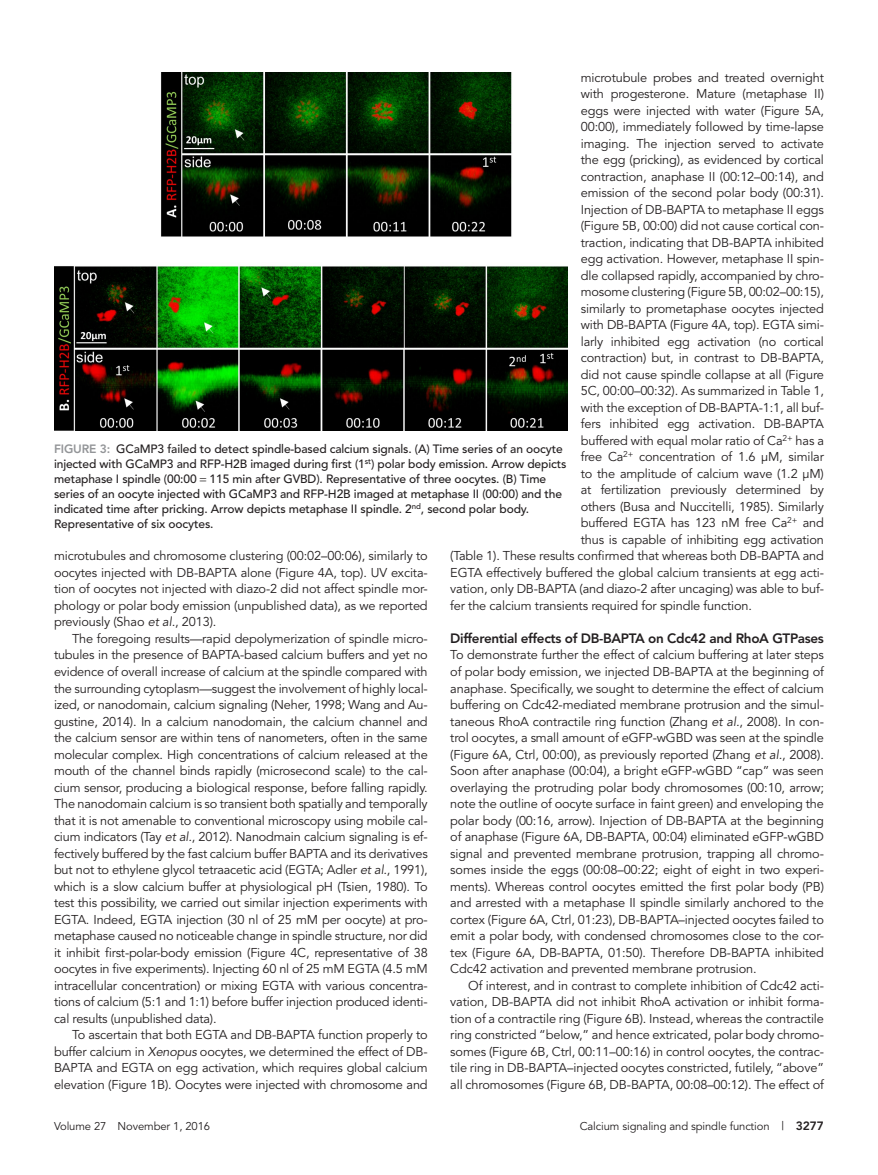
<style>
.page{position:relative;width:878px;height:1175px;background:#fff}
.page>*{position:absolute;margin:0;border:0;box-sizing:border-box;transform-origin:0 0}
.t1{font:800 13.5px "Avenir";letter-spacing:-.025em;color:#231f20}
.Para{font:12.75px/16.5px "Avenir";letter-spacing:-.01em;color:#231f20;text-align:justify}
.ParaFL{font:12.75px/16.5px "Avenir";letter-spacing:-.01em;color:#231f20;text-align:justify}
.FigCaption{font:500 12px/15px "Avenir";letter-spacing:-.01em;color:#231f20}
.t2{font:11.25px "Avenir";letter-spacing:-.01em;color:#231f20}
.s1{font-style:italic}
.s2{font-weight:800;color:#939598}
.s3{font-size:12px}
.s4{font-weight:800;font-size:12px}
</style>
<div class="page">
<img style="left:54px;top:72px;width:513px;height:358px">
<p class="Para" style="left:580px;top:69px;width:244px">microtubule probes and treated overnight</p>
<p class="Para" style="left:580px;top:86px;width:245px">with progesterone. Mature (metaphase II)</p>
<p class="Para" style="left:580px;top:102px;width:244px">eggs were injected with water (Figure 5A,</p>
<p class="Para" style="left:580px;top:119px;width:245px">00:00), immediately followed by time-lapse</p>
<p class="Para" style="left:580px;top:135px;width:244px">imaging. The injection served to activate</p>
<p class="Para" style="left:580px;top:152px;width:245px">the egg (pricking), as evidenced by cortical</p>
<p class="Para" style="left:580px;top:168px;width:245px">contraction, anaphase II (00:12–00:14), and</p>
<p class="Para" style="left:580px;top:185px;width:245px">emission of the second polar body (00:31).</p>
<p class="Para" style="left:580px;top:201px;width:245px">Injection of DB-BAPTA to metaphase II eggs</p>
<p class="Para" style="left:580px;top:218px;width:245px">(Figure 5B, 00:00) did not cause cortical con-</p>
<p class="Para" style="left:580px;top:234px;width:244px">traction, indicating that DB-BAPTA inhibited</p>
<p class="Para" style="left:580px;top:251px;width:245px">egg activation. However, metaphase II spin-</p>
<p class="Para" style="left:580px;top:267px;width:245px">dle collapsed rapidly, accompanied by chro-</p>
<p class="Para" style="left:580px;top:284px;width:244px">mosome clustering (Figure 5B, 00:02–00:15),</p>
<p class="Para" style="left:580px;top:300px;width:244px">similarly to prometaphase oocytes injected</p>
<p class="Para" style="left:580px;top:317px;width:245px">with DB-BAPTA (Figure 4A, top). EGTA simi-</p>
<p class="Para" style="left:580px;top:333px;width:244px">larly inhibited egg activation (no cortical</p>
<p class="Para" style="left:580px;top:350px;width:245px">contraction) but, in contrast to DB-BAPTA,</p>
<p class="Para" style="left:580px;top:366px;width:244px">did not cause spindle collapse at all (Figure</p>
<p class="Para" style="left:580px;top:383px;width:245px">5C, 00:00–00:32). As summarized in Table 1,</p>
<p class="Para" style="left:580px;top:399px;width:245px">with the exception of DB-BAPTA-1:1, all buf-</p>
<p class="Para" style="left:580px;top:416px;width:245px">fers inhibited egg activation. DB-BAPTA</p>
<p class="Para" style="left:580px;top:432px;width:244px">buffered with equal molar ratio of Ca<sup>2+</sup> has a</p>
<p class="Para" style="left:580px;top:449px;width:244px">free Ca<sup>2+</sup> concentration of 1.6 μM, similar</p>
<p class="Para" style="left:580px;top:465px;width:245px">to the amplitude of calcium wave (1.2 μM)</p>
<p class="Para" style="left:580px;top:482px;width:244px">at fertilization previously determined by</p>
<p class="Para" style="left:580px;top:498px;width:245px">others (Busa and Nuccitelli, 1985). Similarly</p>
<p class="Para" style="left:580px;top:515px;width:245px">buffered EGTA has 123 nM free Ca<sup>2+</sup> and</p>
<p class="Para" style="left:580px;top:531px;width:245px">thus is capable of inhibiting egg activation</p>
<p class="Para" style="left:450px;top:548px;width:375px">(Table 1). These results confirmed that whereas both DB-BAPTA and</p>
<p class="Para" style="left:450px;top:564px;width:375px">EGTA effectively buffered the global calcium transients at egg acti-</p>
<p class="Para" style="left:450px;top:581px;width:375px">vation, only DB-BAPTA (and diazo-2 after uncaging) was able to buf-</p>
<p class="Para" style="left:450px;top:597px;width:303px">fer the calcium transients required for spindle function.</p>
<h2 class="t1" style="left:450px;top:630px;width:375px">Differential effects of DB-BAPTA on Cdc42 and RhoA GTPases</h2>
<p class="ParaFL" style="left:450px;top:647px;width:375px">To demonstrate further the effect of calcium buffering at later steps of polar body emission, we injected DB-BAPTA at the beginning of anaphase. Specifically, we sought to determine the effect of calcium buffering on Cdc42-mediated membrane protrusion and the simul&shy;taneous RhoA contractile ring function (Zhang <span class="s1">et al.</span>, 2008). In con&shy;trol oocytes, a small amount of eGFP-wGBD was seen at the spindle (Figure 6A, Ctrl, 00:00), as previously reported (Zhang <span class="s1">et al.</span>, 2008).<br>Soon after anaphase (00:04), a bright eGFP-wGBD “cap” was seen overlaying the protruding polar body chromosomes (00:10, arrow; note the outline of oocyte surface in faint green) and enveloping the polar body (00:16, arrow). Injection of DB-BAPTA at the beginning of anaphase (Figure 6A, DB-BAPTA, 00:04) eliminated eGFP-wGBD signal and prevented membrane protrusion, trapping all chromo&shy;somes inside the eggs (00:08–00:22; eight of eight in two experi&shy;ments). Whereas control oocytes emitted the first polar body (PB) and arrested with a metaphase II spindle similarly anchored to the cortex (Figure 6A, Ctrl, 01:23), DB-BAPTA–injected oocytes failed to emit a polar body, with condensed chromosomes close to the cor&shy;tex (Figure 6A, DB-BAPTA, 01:50). Therefore DB-BAPTA inhibited Cdc42 activation and prevented membrane protrusion.</p>
<p class="Para" style="left:450px;top:977px;width:375px;text-indent:18px">Of interest, and in contrast to complete inhibition of Cdc42 acti&shy;vation, DB-BAPTA did not inhibit RhoA activation or inhibit forma&shy;tion of a contractile ring (Figure 6B). Instead, whereas the contractile ring constricted “below,” and hence extricated, polar body chromo&shy;somes (Figure 6B, Ctrl, 00:11–00:16) in control oocytes, the contrac&shy;tile ring in DB-BAPTA–injected oocytes constricted, futilely, “above” all chromosomes (Figure 6B, DB-BAPTA, 00:08–00:12). The effect of</p>
<p class="FigCaption" style="left:54px;top:442px;width:514px"><span class="s2">FIGURE 3:</span> GCaMP3 failed to detect spindle-based calcium signals. (A) Time series of an oocyte injected with GCaMP3 and RFP-H2B imaged during first (1<sup>st</sup>) polar body emission. Arrow depicts metaphase I spindle (00:00 115 min after GVBD). Representative of three oocytes. (B) Time series of an oocyte injected with GCaMP3 and RFP-H2B imaged at metaphase II (00:00) and the indicated time after pricking. Arrow depicts metaphase II spindle. 2<sup>nd</sup>, second polar body.<br>Representative of six oocytes.</p>
<p class="Para" style="left:54px;top:548px;width:375px">microtubules and chromosome clustering (00:02–00:06), similarly to oocytes injected with DB-BAPTA alone (Figure 4A, top). UV excita&shy;tion of oocytes not injected with diazo-2 did not affect spindle mor&shy;phology or polar body emission (unpublished data), as we reported previously (Shao <span class="s1">et al.</span>, 2013).</p>
<p class="Para" style="left:54px;top:630px;width:375px;text-indent:18px">The foregoing results—rapid depolymerization of spindle micro&shy;tubules in the presence of BAPTA-based calcium buffers and yet no evidence of overall increase of calcium at the spindle compared with the surrounding cytoplasm—suggest the involvement of highly local&shy;ized, or nanodomain, calcium signaling (Neher, 1998; Wang and Au&shy;gustine, 2014). In a calcium nanodomain, the calcium channel and the calcium sensor are within tens of nanometers, often in the same molecular complex. High concentrations of calcium released at the mouth of the channel binds rapidly (microsecond scale) to the cal&shy;cium sensor, producing a biological response, before falling rapidly.<br>The nanodomain calcium is so transient both spatially and temporally that it is not amenable to conventional microscopy using mobile cal&shy;cium indicators (Tay <span class="s1">et al.</span>, 2012). Nanodmain calcium signaling is ef&shy;fectively buffered by the fast calcium buffer BAPTA and its derivatives but not to ethylene glycol tetraacetic acid (EGTA; Adler <span class="s1">et al.</span>, 1991), which is a slow calcium buffer at physiological pH (Tsien, 1980). To test this possibility, we carried out similar injection experiments with EGTA. Indeed, EGTA injection (30 nl of 25 mM per oocyte) at pro&shy;metaphase caused no noticeable change in spindle structure, nor did it inhibit first-polar-body emission (Figure 4C, representative of 38 oocytes in five experiments). Injecting 60 nl of 25 mM EGTA (4.5 mM intracellular concentration) or mixing EGTA with various concentra&shy;tions of calcium (5:1 and 1:1) before buffer injection produced identi&shy;cal results (unpublished data).</p>
<p class="Para" style="left:54px;top:1026px;width:375px;text-indent:18px">To ascertain that both EGTA and DB-BAPTA function properly to buffer calcium in <span class="s1">Xenopus</span> oocytes, we determined the effect of DB-BAPTA and EGTA on egg activation, which requires global calcium elevation (Figure 1B). Oocytes were injected with chromosome and</p>
<p class="t2" style="left:54px;top:1119px;width:158px">Volume 27 November 1, 2016</p>
<p class="t2" style="left:579px;top:1119px;width:246px">Calcium signaling and spindle function <span class="s3">|</span> <span class="s4">3277</span></p>
</div>
